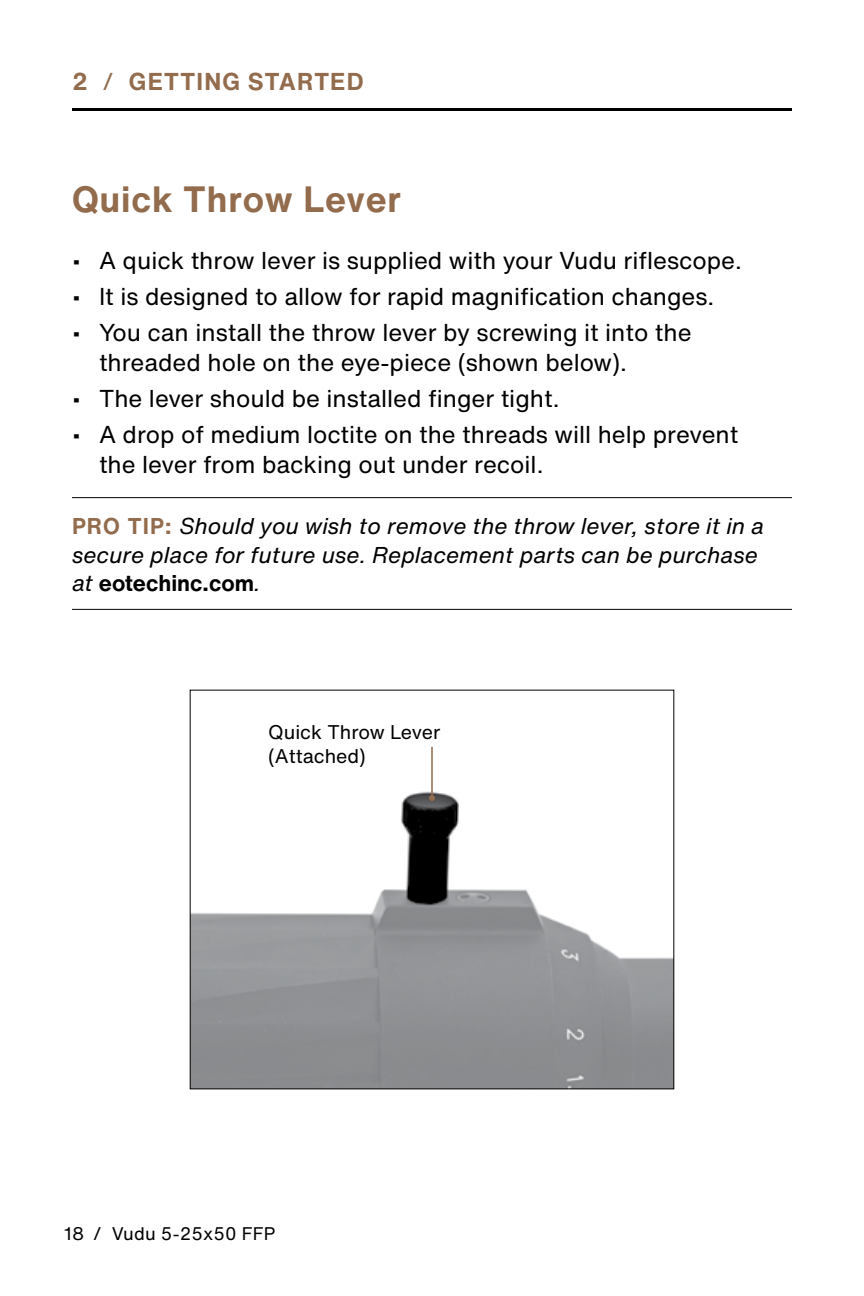
<style>
.page{position:relative;width:864px;height:1296px;background:#fff}
.page>*{position:absolute;margin:0;border:0;box-sizing:border-box;transform-origin:0 0}
.t1{font:700 36px "Helvetica Now Text";letter-spacing:.025em;color:#936b4d}
.t2{font:24px/30px "Helvetica Now Text";color:#000}
.t3{font:700 24px "Helvetica Now Text";letter-spacing:.05em;color:#936b4d}
.t4{font:italic 22.5px/28.5px "Helvetica Now Text";color:#000}
.t5{font:19.5px/24px "Helvetica Now Text";color:#000}
.t6{font:18px "Helvetica Now Text";letter-spacing:.01em;color:#000}
.s1{font-weight:400}
.s2{font-weight:700;font-style:normal;color:#936b4d}
.s3{font-weight:700;font-style:normal}
</style>
<div class="page">
<hr style="left:72px;top:108px;width:720px;height:3px;background:#000">
<hr style="left:72px;top:497px;width:720px;height:1px;background:#000">
<hr style="left:72px;top:609px;width:720px;height:1px;background:#000">
<img style="left:192px;top:746px;width:480px;height:341px">
<hr style="left:431px;top:747px;width:2px;height:51px;background:#936b4d">
<svg style="left:429px;top:795px;width:6px;height:6px"></svg>
<p class="t3" style="left:72px;top:63px;width:293px">2 <span class="s1">/</span> GETTING STARTED</p>
<h1 class="t1" style="left:72px;top:172px;width:331px">Quick Throw Lever</h1>
<p class="t2" style="left:72px;top:244px;width:671px">• A quick throw lever is supplied with your Vudu riflescope.</p>
<p class="t2" style="left:72px;top:280px;width:644px">• It is designed to allow for rapid magnification changes.</p>
<p class="t2" style="left:99px;top:316px;width:594px;text-indent:-27px">• You can install the throw lever by screwing it into the threaded hole on the eye-piece (shown below).</p>
<p class="t2" style="left:72px;top:382px;width:489px">• The lever should be installed finger tight.</p>
<p class="t2" style="left:99px;top:418px;width:641px;text-indent:-27px">• A drop of medium loctite on the threads will help prevent the lever from backing out under recoil.</p>
<p class="t4" style="left:72px;top:511px;width:694px"><span class="s2">PRO TIP:</span> Should you wish to remove the throw lever, store it in a secure place for future use. Replacement parts can be purchase at <span class="s3">eotechinc.com</span>.</p>
<p class="t5" style="left:268px;top:719px;width:174px">Quick Throw Lever (Attached)</p>
<p class="t6" style="left:64px;top:1220px;width:213px">18 / Vudu 5-25x50 FFP</p>
</div>
